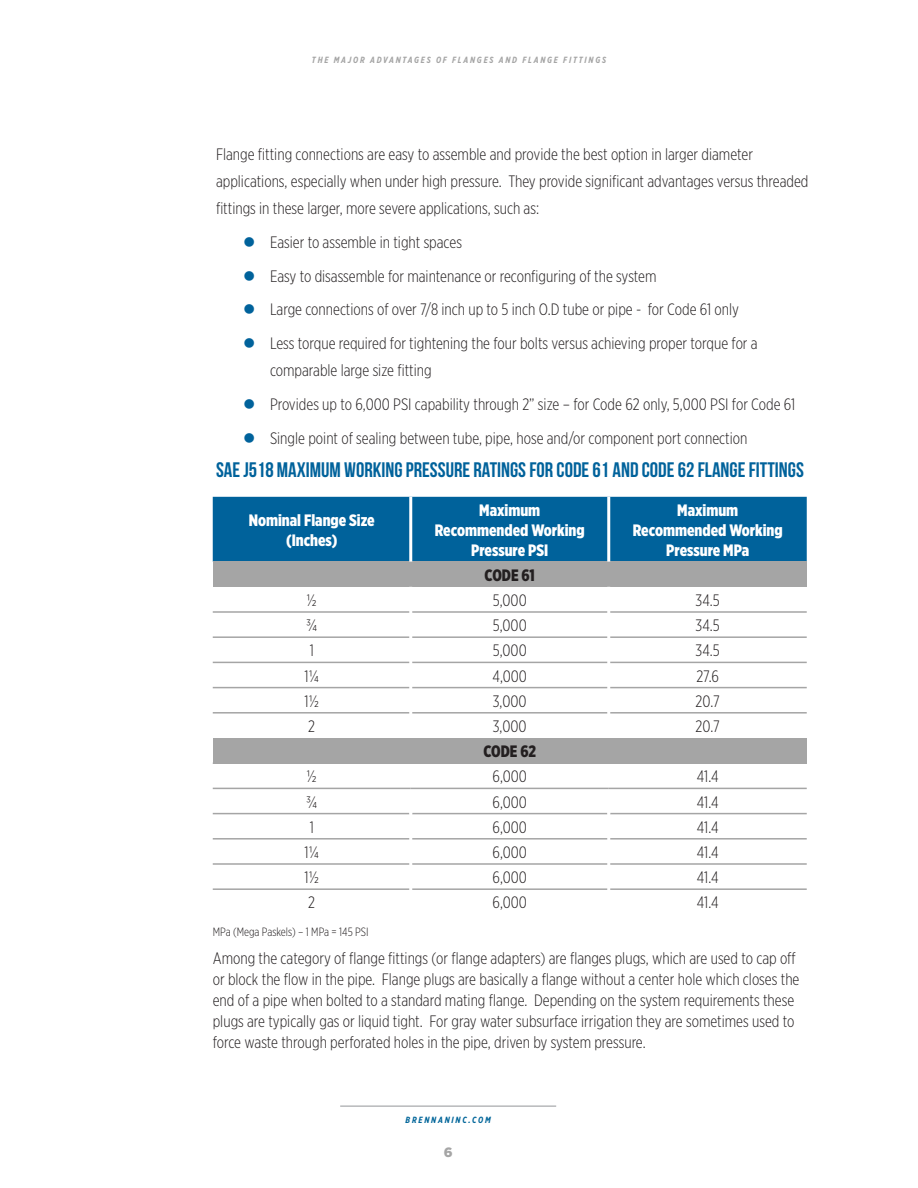
<style>
.page{position:relative;width:918px;height:1188px;background:#fff}
.page>*{position:absolute;margin:0;border:0;box-sizing:border-box;transform-origin:0 0}
.t1{font:21px "Bebas Neue";color:#00629b}
.t2{font:300 16.5px/21px "Gotham X Narrow";color:#231f20}
.t3{font:900 16.5px "Gotham X Narrow";color:#fff}
.t4{font:900 16.5px "Gotham X Narrow";color:#231f20}
.t5{font:900 13.5px "Gotham";color:#a5a5a5}
.t6{font:300 12px "Gotham X Narrow";color:#231f20}
.t7{font:italic 700 9px "Gotham X Narrow";letter-spacing:.2em;color:#a5a5a5}
.t8{font:italic 700 9px "Gotham X Narrow";letter-spacing:.2em;color:#016599}
</style>
<div class="page">
<hr style="left:340px;top:1106px;width:216px;height:1px;background:#939598">
<div style="left:213px;top:497px;width:594px;height:65px;background:#00629b"></div>
<div style="left:213px;top:562px;width:594px;height:25px;background:#a5a5a5"></div>
<div style="left:213px;top:738px;width:594px;height:25px;background:#a5a5a5"></div>
<hr style="left:409px;top:497px;width:3px;height:65px;background:#fff">
<hr style="left:607px;top:497px;width:3px;height:65px;background:#fff">
<hr style="left:213px;top:611px;width:196px;height:2px;background:#a5a5a5">
<hr style="left:412px;top:611px;width:195px;height:2px;background:#a5a5a5">
<hr style="left:610px;top:611px;width:197px;height:2px;background:#a5a5a5">
<hr style="left:213px;top:636px;width:196px;height:2px;background:#a5a5a5">
<hr style="left:412px;top:636px;width:195px;height:2px;background:#a5a5a5">
<hr style="left:610px;top:636px;width:197px;height:2px;background:#a5a5a5">
<hr style="left:213px;top:662px;width:196px;height:1px;background:#a5a5a5">
<hr style="left:412px;top:662px;width:195px;height:1px;background:#a5a5a5">
<hr style="left:610px;top:662px;width:197px;height:1px;background:#a5a5a5">
<hr style="left:213px;top:687px;width:196px;height:1px;background:#a5a5a5">
<hr style="left:412px;top:687px;width:195px;height:1px;background:#a5a5a5">
<hr style="left:610px;top:687px;width:197px;height:1px;background:#a5a5a5">
<hr style="left:213px;top:712px;width:196px;height:2px;background:#a5a5a5">
<hr style="left:412px;top:712px;width:195px;height:2px;background:#a5a5a5">
<hr style="left:610px;top:712px;width:197px;height:2px;background:#a5a5a5">
<hr style="left:213px;top:762px;width:198px;height:2px;background:#a5a5a5">
<hr style="left:411px;top:762px;width:198px;height:2px;background:#a5a5a5">
<hr style="left:609px;top:762px;width:198px;height:2px;background:#a5a5a5">
<hr style="left:213px;top:813px;width:196px;height:1px;background:#a5a5a5">
<hr style="left:412px;top:813px;width:195px;height:1px;background:#a5a5a5">
<hr style="left:610px;top:813px;width:197px;height:1px;background:#a5a5a5">
<hr style="left:213px;top:838px;width:196px;height:2px;background:#a5a5a5">
<hr style="left:412px;top:838px;width:195px;height:2px;background:#a5a5a5">
<hr style="left:610px;top:838px;width:197px;height:2px;background:#a5a5a5">
<hr style="left:213px;top:863px;width:196px;height:2px;background:#a5a5a5">
<hr style="left:412px;top:863px;width:195px;height:2px;background:#a5a5a5">
<hr style="left:610px;top:863px;width:197px;height:2px;background:#a5a5a5">
<hr style="left:213px;top:888px;width:196px;height:2px;background:#a5a5a5">
<hr style="left:412px;top:888px;width:195px;height:2px;background:#a5a5a5">
<hr style="left:610px;top:888px;width:197px;height:2px;background:#a5a5a5">
<hr style="left:213px;top:788px;width:198px;height:1px;background:#a5a5a5">
<hr style="left:411px;top:788px;width:198px;height:1px;background:#a5a5a5">
<hr style="left:609px;top:788px;width:198px;height:1px;background:#a5a5a5">
<p class="t7" style="left:312px;top:55px;width:296px">THE MAJOR ADVANTAGES OF FLANGES AND FLANGE FITTINGS</p>
<p class="t2" style="left:216px;top:140px;width:594px;line-height:27px">Flange fitting connections are easy to assemble and provide the best option in larger diameter applications, especially when under high pressure. They provide significant advantages versus threaded fittings in these larger, more severe applications, such as:</p>
<p class="t2" style="left:270px;top:231px;width:194px">Easier to assemble in tight spaces</p>
<p class="t2" style="left:270px;top:265px;width:388px">Easy to disassemble for maintenance or reconfiguring of the system</p>
<p class="t2" style="left:270px;top:299px;width:471px">Large connections of over 7/8 inch up to 5 inch O.D tube or pipe - for Code 61 only</p>
<p class="t2" style="left:270px;top:329px;width:489px;line-height:27px">Less torque required for tightening the four bolts versus achieving proper torque for a comparable large size fitting</p>
<p class="t2" style="left:270px;top:393px;width:527px">Provides up to 6,000 PSI capability through 2” size – for Code 62 only, 5,000 PSI for Code 61</p>
<p class="t2" style="left:270px;top:427px;width:479px">Single point of sealing between tube, pipe, hose and/or component port connection</p>
<p class="t1" style="left:216px;top:459px;width:589px">SAE J518 MAXIMUM WORKING PRESSURE RATINGS FOR CODE 61 AND CODE 62 FLANGE FITTINGS</p>
<p class="t3" style="left:249px;top:510px;width:127px">Nominal Flange Size</p>
<p class="t3" style="left:286px;top:530px;width:53px">(Inches)</p>
<p class="t3" style="left:479px;top:500px;width:63px">Maximum</p>
<p class="t3" style="left:435px;top:520px;width:152px">Recommended Working</p>
<p class="t3" style="left:471px;top:539px;width:79px">Pressure PSI</p>
<p class="t3" style="left:677px;top:500px;width:63px">Maximum</p>
<p class="t3" style="left:633px;top:520px;width:152px">Recommended Working</p>
<p class="t3" style="left:666px;top:539px;width:84px">Pressure MPa</p>
<p class="t4" style="left:485px;top:565px;width:52px">CODE 61</p>
<p class="t2" style="left:307px;top:589px;width:12px">1/2</p>
<p class="t2" style="left:493px;top:589px;width:36px">5,000</p>
<p class="t2" style="left:696px;top:589px;width:26px">34.5</p>
<p class="t2" style="left:306px;top:615px;width:13px">3/4</p>
<p class="t2" style="left:493px;top:615px;width:36px">5,000</p>
<p class="t2" style="left:696px;top:615px;width:26px">34.5</p>
<p class="t2" style="left:310px;top:640px;width:6px">1</p>
<p class="t2" style="left:493px;top:640px;width:36px">5,000</p>
<p class="t2" style="left:696px;top:640px;width:26px">34.5</p>
<p class="t2" style="left:305px;top:665px;width:16px">11/4</p>
<p class="t2" style="left:492px;top:665px;width:36px">4,000</p>
<p class="t2" style="left:696px;top:665px;width:24px">27.6</p>
<p class="t2" style="left:305px;top:690px;width:16px">11/2</p>
<p class="t2" style="left:493px;top:690px;width:35px">3,000</p>
<p class="t2" style="left:696px;top:690px;width:26px">20.7</p>
<p class="t2" style="left:308px;top:715px;width:8px">2</p>
<p class="t2" style="left:493px;top:715px;width:35px">3,000</p>
<p class="t2" style="left:696px;top:715px;width:26px">20.7</p>
<p class="t4" style="left:483px;top:741px;width:54px">CODE 62</p>
<p class="t2" style="left:307px;top:766px;width:12px">1/2</p>
<p class="t2" style="left:492px;top:766px;width:36px">6,000</p>
<p class="t2" style="left:697px;top:766px;width:23px">41.4</p>
<p class="t2" style="left:306px;top:791px;width:13px">3/4</p>
<p class="t2" style="left:492px;top:791px;width:36px">6,000</p>
<p class="t2" style="left:697px;top:791px;width:23px">41.4</p>
<p class="t2" style="left:310px;top:816px;width:6px">1</p>
<p class="t2" style="left:492px;top:816px;width:36px">6,000</p>
<p class="t2" style="left:697px;top:816px;width:23px">41.4</p>
<p class="t2" style="left:305px;top:841px;width:16px">11/4</p>
<p class="t2" style="left:492px;top:841px;width:36px">6,000</p>
<p class="t2" style="left:697px;top:841px;width:23px">41.4</p>
<p class="t2" style="left:305px;top:867px;width:16px">11/2</p>
<p class="t2" style="left:492px;top:867px;width:36px">6,000</p>
<p class="t2" style="left:697px;top:867px;width:23px">41.4</p>
<p class="t2" style="left:308px;top:892px;width:8px">2</p>
<p class="t2" style="left:492px;top:892px;width:36px">6,000</p>
<p class="t2" style="left:697px;top:892px;width:23px">41.4</p>
<p class="t6" style="left:213px;top:925px;width:157px">MPa (Mega Paskels) – 1 MPa = 145 PSI</p>
<p class="t2" style="left:213px;top:947px;width:588px">Among the category of flange fittings (or flange adapters) are flanges plugs, which are used to cap off or block the flow in the pipe. Flange plugs are basically a flange without a center hole which closes the end of a pipe when bolted to a standard mating flange. Depending on the system requirements these plugs are typically gas or liquid tight. For gray water subsurface irrigation they are sometimes used to force waste through perforated holes in the pipe, driven by system pressure.</p>
<p class="t8" style="left:406px;top:1114px;width:87px">BRENNANINC.COM</p>
<p class="t5" style="left:444px;top:1143px;width:10px">6</p>
</div>
